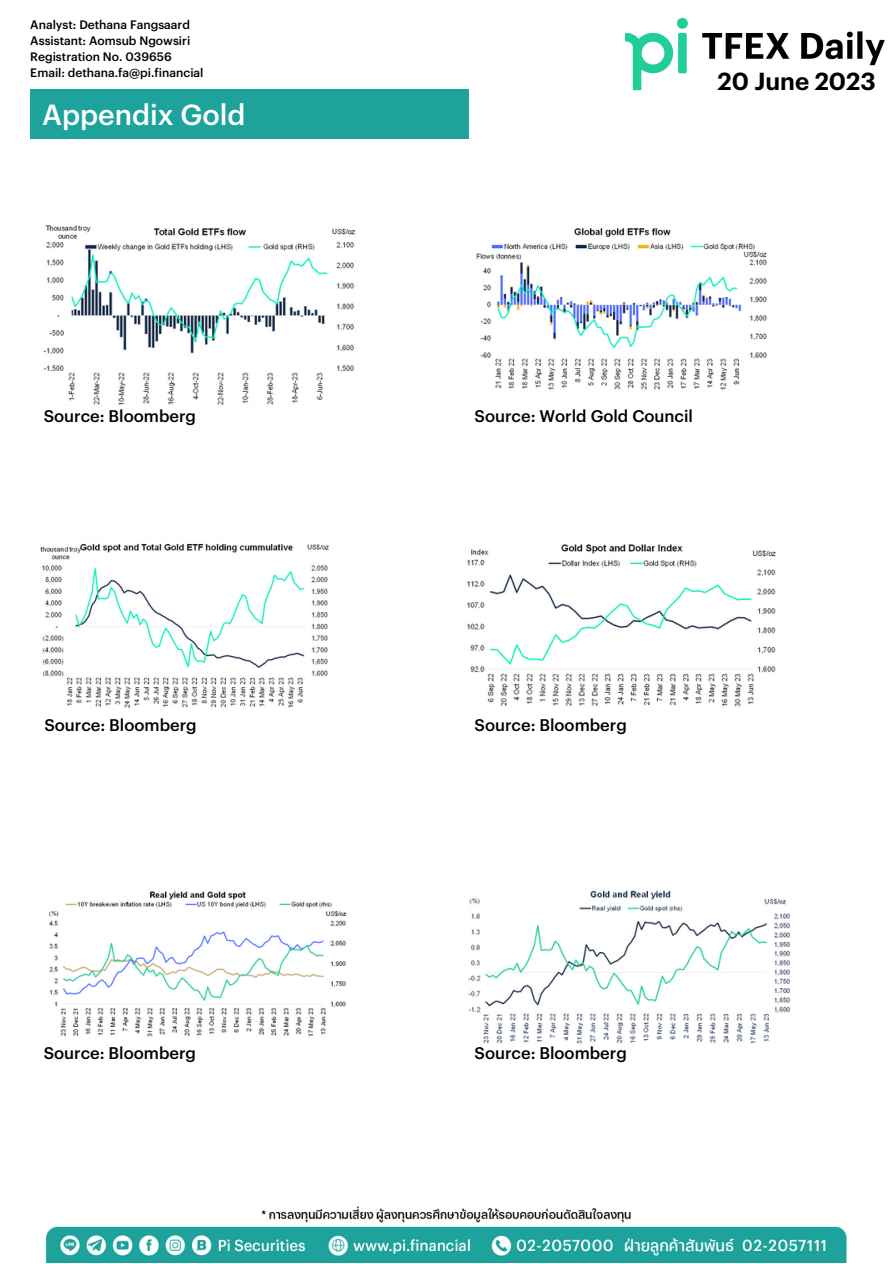
<style>
.page{position:relative;width:893px;height:1264px;background:#fff}
.page>*{position:absolute;margin:0;border:0;box-sizing:border-box;transform-origin:0 0}
.t1{font:500 28.5px "Graphik TH";color:#fff}
.t2{font:600 24.15px "Graphik TH";color:#000}
.t3{font:500 16.5px "Graphik TH";color:#000}
.t4{font:500 12px "Graphik TH";color:#000}
</style>
<div class="page">
<img style="left:45px;top:1206px;width:802px;height:55px">
<div style="left:30px;top:90px;width:438px;height:49px;background:#1da39c"></div>
<img style="left:624px;top:17px;width:261px;height:74px">
<img style="left:44px;top:225px;width:312px;height:181px">
<img style="left:476px;top:228px;width:291px;height:162px">
<img style="left:40px;top:544px;width:289px;height:165px">
<img style="left:467px;top:544px;width:309px;height:163px">
<img style="left:49px;top:891px;width:298px;height:146px">
<img style="left:468px;top:890px;width:323px;height:153px">
<p class="t4" style="left:30px;top:15px;width:161px">Analyst: Dethana Fangsaard</p>
<p class="t4" style="left:30px;top:31px;width:161px">Assistant: Aomsub Ngowsiri</p>
<p class="t4" style="left:30px;top:47px;width:143px">Registration No. 039656</p>
<p class="t4" style="left:30px;top:63px;width:175px">Email: dethana.fa@pi.financial</p>
<p class="t2" style="left:717px;top:62px;width:160px">20 June 2023</p>
<p class="t1" style="left:42px;top:93px;width:205px">Appendix Gold</p>
<p class="t3" style="left:44px;top:403px;width:154px">Source: Bloomberg</p>
<p class="t3" style="left:474px;top:403px;width:220px">Source: World Gold Council</p>
<p class="t3" style="left:44px;top:712px;width:154px">Source: Bloomberg</p>
<p class="t3" style="left:474px;top:712px;width:154px">Source: Bloomberg</p>
<p class="t3" style="left:44px;top:1040px;width:154px">Source: Bloomberg</p>
<p class="t3" style="left:474px;top:1040px;width:154px">Source: Bloomberg</p>
</div>
